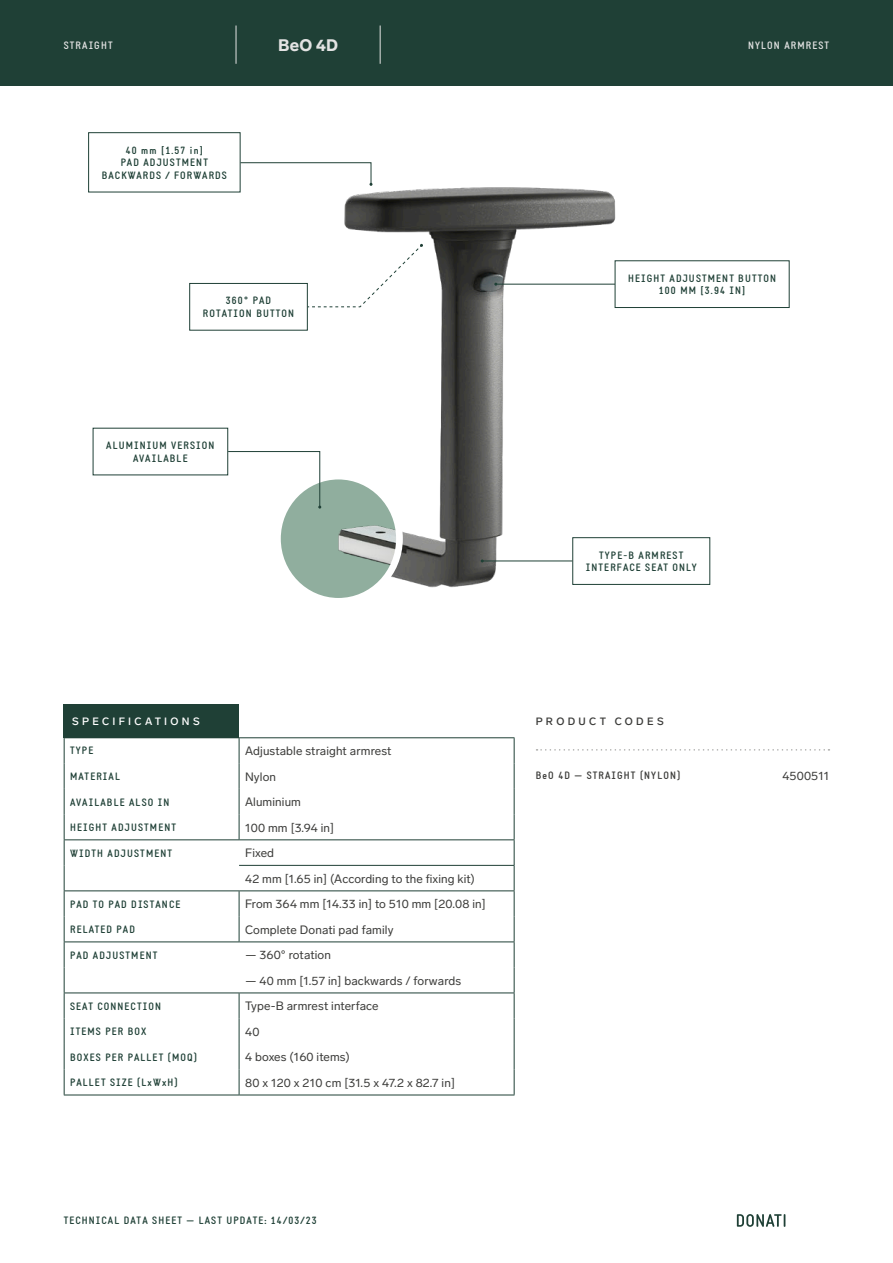
<style>
.page{position:relative;width:893px;height:1263px;background:#fff}
.page>*{position:absolute;margin:0;border:0;box-sizing:border-box;transform-origin:0 0}
.t1{font:900 16.5px "Lab Grotesque";color:#e3e3e3}
.t2{font:12px/25.5px "Lab Grotesque";letter-spacing:.01em;color:#3c3c3a}
.t3{font:700 10.5px/12.6px "Static";letter-spacing:.1em;color:#1f4036;text-align:center}
.t4{font:700 10.5px "Static";letter-spacing:.1em;color:#3c3c3a}
.t5{font:700 10.5px "Static";letter-spacing:.1em;color:#e3e3e3}
.t6{font:500 10.5px "Lab Grotesque";letter-spacing:.315em;color:#fff}
.t7{font:500 10.5px "Lab Grotesque";letter-spacing:.32em;color:#3c3c3a}
</style>
<div class="page">
<div style="left:0;top:0;width:893px;height:85px;background:#1f4036"></div>
<img style="left:135px;top:136px;width:655px;height:452px">
<img style="left:277px;top:476px;width:122px;height:121px">
<div style="left:274px;top:473px;width:129px;height:132px;border:7px solid #fff;border-radius:50%"></div>
<div style="left:64px;top:704px;width:175px;height:33px;background:#1f4036"></div>
<hr style="left:64px;top:737px;width:175px;height:1px;background:#1f4036">
<hr style="left:239px;top:737px;width:275px;height:1px;background:#1f4036">
<svg style="left:239px;top:738px;width:1px;height:101px"></svg>
<hr style="left:64px;top:941px;width:175px;height:1px;background:#1f4036">
<hr style="left:239px;top:941px;width:275px;height:1px;background:#1f4036">
<hr style="left:64px;top:1094px;width:175px;height:1px;background:#1f4036">
<hr style="left:239px;top:1094px;width:275px;height:1px;background:#1f4036">
<svg style="left:239px;top:891px;width:1px;height:50px"></svg>
<hr style="left:64px;top:992px;width:175px;height:1px;background:#1f4036">
<hr style="left:239px;top:992px;width:275px;height:1px;background:#1f4036">
<hr style="left:64px;top:839px;width:175px;height:1px;background:#1f4036">
<hr style="left:239px;top:839px;width:275px;height:1px;background:#1f4036">
<hr style="left:239px;top:865px;width:275px;height:1px;background:#1f4036">
<hr style="left:64px;top:890px;width:175px;height:1px;background:#1f4036">
<hr style="left:239px;top:890px;width:275px;height:1px;background:#1f4036">
<svg style="left:64px;top:738px;width:1px;height:356px"></svg>
<svg style="left:514px;top:738px;width:1px;height:356px"></svg>
<svg style="left:239px;top:993px;width:1px;height:101px"></svg>
<svg style="left:536px;top:749px;width:293px;height:2px"></svg>
<hr style="left:236px;top:26px;width:1px;height:38px;background:#e3e3e3">
<hr style="left:380px;top:26px;width:1px;height:38px;background:#e3e3e3">
<div style="left:88px;top:132px;width:152px;height:60px;border:1px solid #1f4036"></div>
<svg style="left:227px;top:451px;width:94px;height:58px"></svg>
<div style="left:615px;top:260px;width:174px;height:48px;border:1px solid #1f4036"></div>
<hr style="left:496px;top:284px;width:119px;height:1px;background:#1f4036">
<svg style="left:240px;top:162px;width:132px;height:24px"></svg>
<div style="left:189px;top:283px;width:119px;height:48px;border:1px solid #1f4036"></div>
<svg style="left:307px;top:244px;width:116px;height:64px"></svg>
<div style="left:572px;top:537px;width:138px;height:48px;border:1px solid #1f4036"></div>
<hr style="left:482px;top:561px;width:90px;height:1px;background:#1f4036">
<svg style="left:737px;top:1214px;width:48px;height:13px"></svg>
<p class="t5" style="left:64px;top:39px;width:50px">STRAIGHT</p>
<h1 class="t1" style="left:278px;top:35px;width:61px">BeO 4D</h1>
<p class="t5" style="left:748px;top:39px;width:83px">NYLON ARMREST</p>
<p class="t3" style="left:102px;top:144px;width:127px">40 mm [1.57 in]<br>PAD ADJUSTMENT<br>BACKWARDS / FORWARDS</p>
<p class="t3" style="left:203px;top:295px;width:93px">360° PAD<br>ROTATION BUTTON</p>
<p class="t3" style="left:106px;top:439px;width:110px">ALUMINIUM VERSION<br>AVAILABLE</p>
<p class="t3" style="left:628px;top:272px;width:149px">HEIGHT ADJUSTMENT BUTTON<br>100 MM [3.94 IN]</p>
<p class="t3" style="left:586px;top:549px;width:112px">TYPE-B ARMREST<br>INTERFACE SEAT ONLY</p>
<p class="t6" style="left:72px;top:715px;width:129px">SPECIFICATIONS</p>
<p class="t3" style="left:70px;top:745px;width:25px">TYPE</p>
<p class="t2" style="left:245px;top:738px;width:148px">Adjustable straight armrest</p>
<p class="t3" style="left:70px;top:770px;width:51px">MATERIAL</p>
<p class="t2" style="left:245px;top:764px;width:33px">Nylon</p>
<p class="t3" style="left:70px;top:796px;width:101px">AVAILABLE ALSO IN</p>
<p class="t2" style="left:245px;top:789px;width:57px">Aluminium</p>
<p class="t3" style="left:70px;top:821px;width:107px">HEIGHT ADJUSTMENT</p>
<p class="t2" style="left:245px;top:815px;width:91px">100 mm [3.94 in]</p>
<p class="t3" style="left:70px;top:847px;width:104px">WIDTH ADJUSTMENT</p>
<p class="t2" style="left:245px;top:840px;width:231px">Fixed<br>42 mm [1.65 in] (According to the fixing kit)</p>
<p class="t3" style="left:70px;top:898px;width:112px">PAD TO PAD DISTANCE</p>
<p class="t2" style="left:245px;top:891px;width:242px">From 364 mm [14.33 in] to 510 mm [20.08 in]</p>
<p class="t3" style="left:70px;top:923px;width:66px">RELATED PAD</p>
<p class="t2" style="left:245px;top:917px;width:150px">Complete Donati pad family</p>
<p class="t3" style="left:70px;top:949px;width:89px">PAD ADJUSTMENT</p>
<p class="t2" style="left:245px;top:942px;width:87px">— 360° rotation</p>
<p class="t2" style="left:245px;top:968px;width:218px">— 40 mm [1.57 in] backwards / forwards</p>
<p class="t3" style="left:70px;top:1000px;width:92px">SEAT CONNECTION</p>
<p class="t2" style="left:245px;top:993px;width:135px">Type-B armrest interface</p>
<p class="t3" style="left:70px;top:1025px;width:78px">ITEMS PER BOX</p>
<p class="t2" style="left:245px;top:1019px;width:16px">40</p>
<p class="t3" style="left:70px;top:1051px;width:129px">BOXES PER PALLET (MOQ)</p>
<p class="t2" style="left:245px;top:1044px;width:106px">4 boxes (160 items)</p>
<p class="t3" style="left:70px;top:1076px;width:109px">PALLET SIZE (LxWxH)</p>
<p class="t2" style="left:245px;top:1070px;width:211px">80 x 120 x 210 cm [31.5 x 47.2 x 82.7 in]</p>
<p class="t3" style="left:64px;top:1215px;width:255px">TECHNICAL DATA SHEET — LAST UPDATE: 14/03/23</p>
<p class="t7" style="left:536px;top:715px;width:129px">PRODUCT CODES</p>
<p class="t4" style="left:536px;top:769px;width:146px">BeO 4D — STRAIGHT (NYLON)</p>
<p class="t2" style="left:782px;top:763px;width:48px">4500511</p>
</div>
